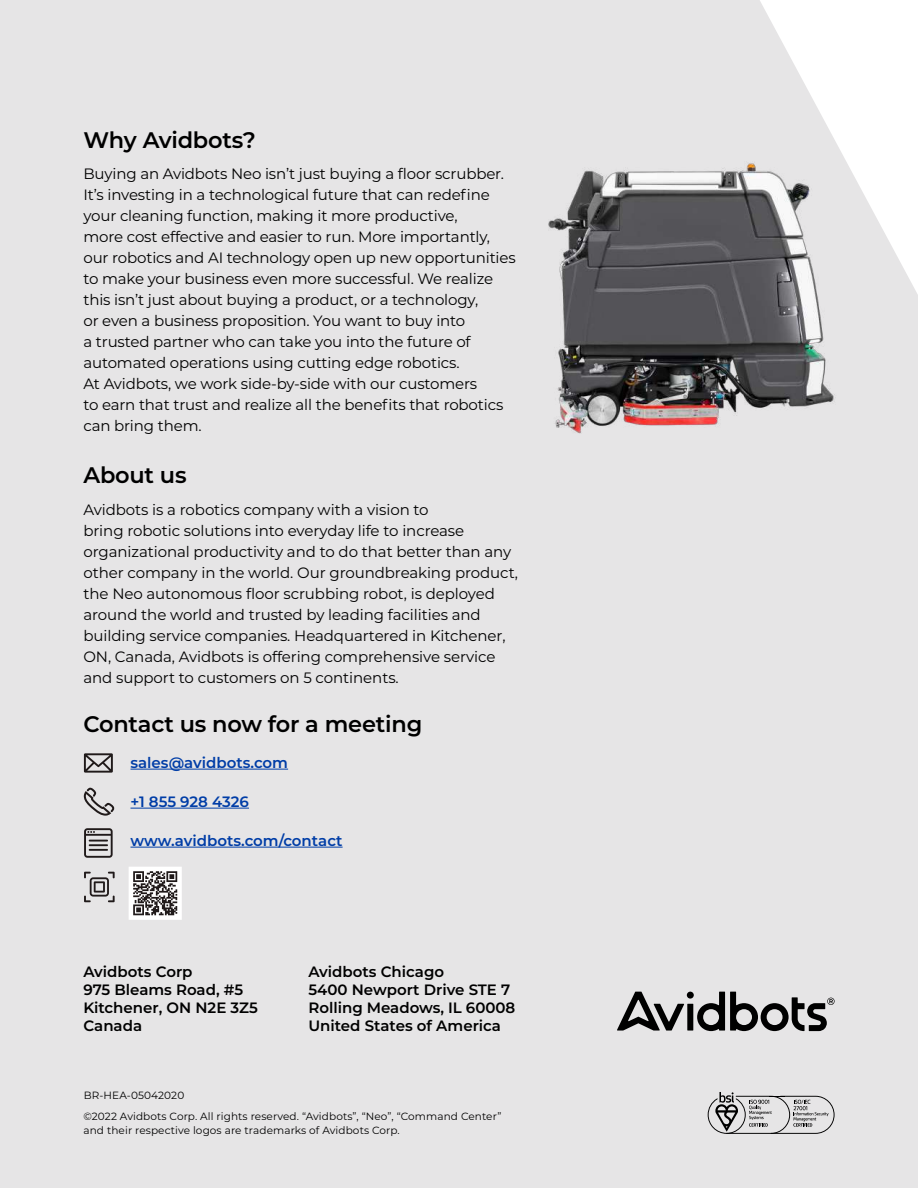
<style>
.page{position:relative;width:918px;height:1188px;background:#e6e5e6}
.page>*{position:absolute;margin:0;border:0;box-sizing:border-box;transform-origin:0 0}
.t1{font:600 22.5px "Montserrat";letter-spacing:-.01em;color:#000}
.t2{font:15px/21px "Montserrat";letter-spacing:-.01em;color:#000}
.t3{font:600 15px/18px "Montserrat";color:#000}
.t4{font:600 15px "Montserrat";color:#003da7}
.t5{font:10.5px/13.5px "Montserrat";letter-spacing:.01em;color:#000}
</style>
<div class="page">
<hr style="left:130px;top:769px;width:158px;height:1px;background:#003da7">
<hr style="left:130px;top:808px;width:119px;height:1px;background:#003da7">
<hr style="left:130px;top:847px;width:213px;height:1px;background:#003da7">
<svg style="left:84px;top:753px;width:29px;height:20px"></svg>
<svg style="left:84px;top:828px;width:29px;height:30px"></svg>
<svg style="left:84px;top:788px;width:30px;height:28px"></svg>
<svg style="left:84px;top:872px;width:31px;height:30px"></svg>
<svg style="left:129px;top:867px;width:53px;height:53px"></svg>
<svg style="left:708px;top:1092px;width:127px;height:42px;background:#bdbcbd"></svg>
<div style="left:687px;top:1004px;width:6px;height:27px;background:#000"></div>
<div style="left:687px;top:992px;width:7px;height:7px;background:#000;border-radius:50%"></div>
<svg style="left:617px;top:992px;width:67px;height:39px;background:#8f8e8f"></svg>
<svg style="left:697px;top:992px;width:138px;height:39px;background:#8b8a8b"></svg>
<img style="left:519px;top:122px;width:344px;height:351px">
<h1 class="t1" style="left:83px;top:124px;width:174px">Why Avidbots?</h1>
<p class="t2" style="left:83px;top:163px;width:434px">Buying an Avidbots Neo isn’t just buying a floor scrubber.<br>It’s investing in a technological future that can redefine your cleaning function, making it more productive,<br>more cost effective and easier to run. More importantly, our robotics and AI technology open up new opportunities to make your business even more successful. We realize this isn’t just about buying a product, or a technology,<br>or even a business proposition. You want to buy into<br>a trusted partner who can take you into the future of automated operations using cutting edge robotics.<br>At Avidbots, we work side-by-side with our customers<br>to earn that trust and realize all the benefits that robotics can bring them.</p>
<h1 class="t1" style="left:83px;top:459px;width:105px">About us</h1>
<p class="t2" style="left:83px;top:498px;width:436px">Avidbots is a robotics company with a vision to<br>bring robotic solutions into everyday life to increase organizational productivity and to do that better than any other company in the world. Our groundbreaking product, the Neo autonomous floor scrubbing robot, is deployed around the world and trusted by leading facilities and building service companies. Headquartered in Kitchener, ON, Canada, Avidbots is offering comprehensive service and support to customers on 5 continents.</p>
<h1 class="t1" style="left:83px;top:708px;width:340px">Contact us now for a meeting</h1>
<p class="t4" style="left:130px;top:752px;width:159px">sales@avidbots.com</p>
<p class="t4" style="left:130px;top:791px;width:120px">+1 855 928 4326</p>
<p class="t4" style="left:130px;top:830px;width:214px">www.avidbots.com/contact</p>
<p class="t3" style="left:83px;top:962px;width:176px">Avidbots Corp<br>975 Bleams Road, #5<br>Kitchener, ON N2E 3Z5<br>Canada</p>
<p class="t3" style="left:308px;top:962px;width:208px">Avidbots Chicago<br>5400 Newport Drive STE 7<br>Rolling Meadows, IL 60008<br>United States of America</p>
<p class="t5" style="left:84px;top:1088px;width:102px">BR-HEA-05042020</p>
<p class="t5" style="left:83px;top:1109px;width:419px">©2022 Avidbots Corp. All rights reserved. “Avidbots”, “Neo”, “Command Center” and their respective logos are trademarks of Avidbots Corp.</p>
</div>
